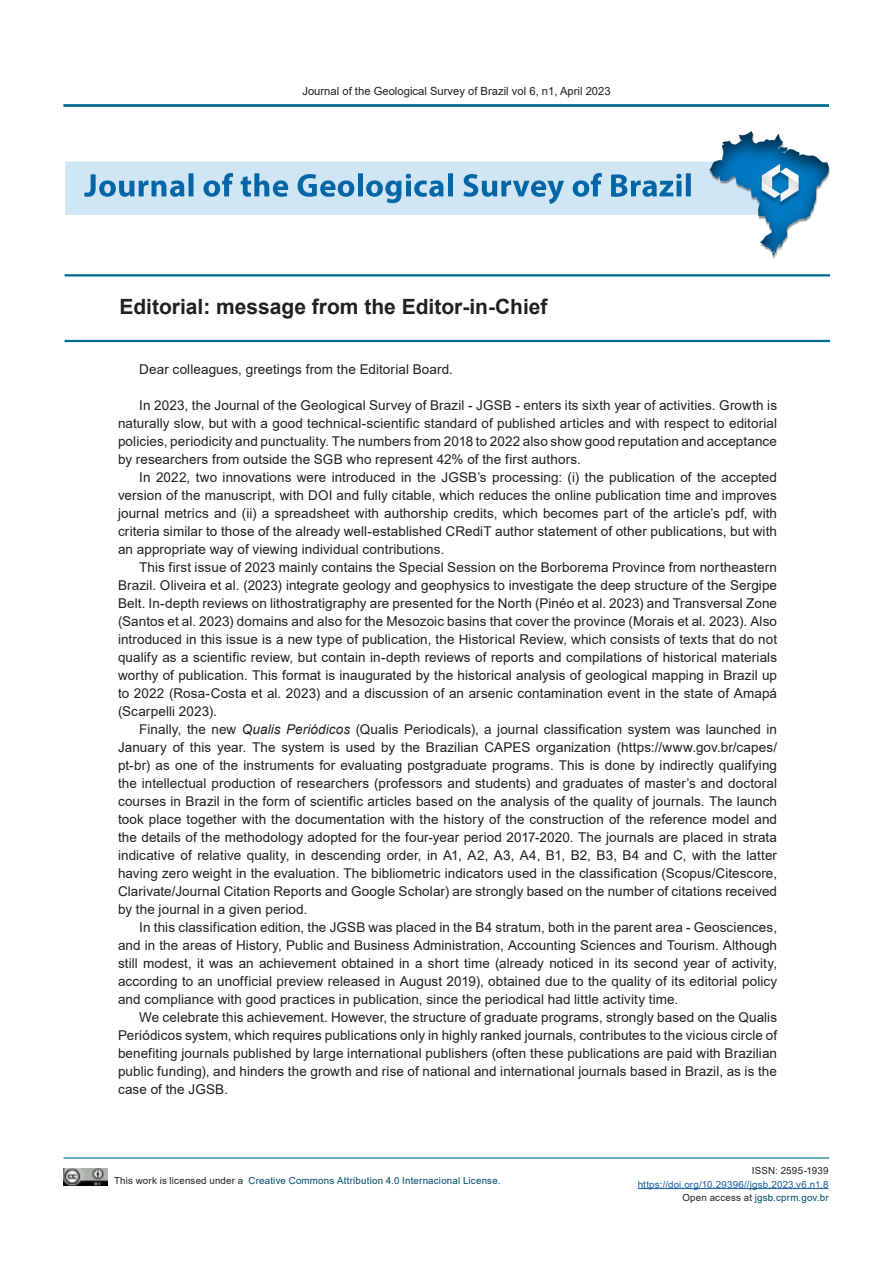
<style>
.page{position:relative;width:893px;height:1263px;background:#fff}
.page>*{position:absolute;margin:0;border:0;box-sizing:border-box;transform-origin:0 0}
.t1{font:700 21px "Arial";color:#231f20}
.t2{font:13.5px/18px "Arial";letter-spacing:.005em;color:#231f20;text-align:justify}
.t3{font:11.25px "Arial";color:#231f20}
.t4{font:9.75px "Arial";letter-spacing:.02em;color:#004a6a}
.t5{font:9.75px/13.4px "Arial";letter-spacing:.02em;color:#175d9e;text-align:right}
.t6{font:9.75px "Arial";letter-spacing:.025em;color:#231f20}
.s1{font-style:italic}
.s2{color:#231f20}
.s3{color:#004a6a}
</style>
<div class="page">
<hr style="left:64px;top:1157px;width:765px;height:1px;background:#006991">
<hr style="left:638px;top:1188px;width:191px;height:1px;background:#175d9e">
<img style="left:64px;top:1168px;width:43px;height:17px">
<hr style="left:65px;top:274px;width:765px;height:2px;background:#006991">
<hr style="left:65px;top:340px;width:765px;height:2px;background:#006991">
<img style="left:65px;top:131px;width:764px;height:128px">
<hr style="left:64px;top:104px;width:765px;height:3px;background:#006991">
<p class="t3" style="left:302px;top:83px;width:310px">Journal of the Geological Survey of Brazil vol 6, n1, April 2023</p>
<h1 class="t1" style="left:119px;top:291px;width:430px">Editorial: message from the Editor-in-Chief</h1>
<p class="t2" style="left:139px;top:360px;width:315px">Dear colleagues, greetings from the Editorial Board.</p>
<p class="t2" style="left:118px;top:396px;width:661px;text-indent:21px">In 2023, the Journal of the Geological Survey of Brazil - JGSB - enters its sixth year of activities. Growth is naturally slow, but with a good technical-scientific standard of published articles and with respect to editorial policies, periodicity and punctuality. The numbers from 2018 to 2022 also show good reputation and acceptance by researchers from outside the SGB who represent 42% of the first authors.</p>
<p class="t2" style="left:118px;top:468px;width:661px;text-indent:21px">In 2022, two innovations were introduced in the JGSB’s processing: (i) the publication of the accepted version of the manuscript, with DOI and fully citable, which reduces the online publication time and improves journal metrics and (ii) a spreadsheet with authorship credits, which becomes part of the article’s pdf, with criteria similar to those of the already well-established CRediT author statement of other publications, but with an appropriate way of viewing individual contributions.</p>
<p class="t2" style="left:118px;top:558px;width:661px;text-indent:21px">This first issue of 2023 mainly contains the Special Session on the Borborema Province from northeastern Brazil. Oliveira et al. (2023) integrate geology and geophysics to investigate the deep structure of the Sergipe Belt. In-depth reviews on lithostratigraphy are presented for the North (Pinéo et al. 2023) and Transversal Zone (Santos et al. 2023) domains and also for the Mesozoic basins that cover the province (Morais et al. 2023). Also introduced in this issue is a new type of publication, the Historical Review, which consists of texts that do not qualify as a scientific review, but contain in-depth reviews of reports and compilations of historical materials worthy of publication. This format is inaugurated by the historical analysis of geological mapping in Brazil up to 2022 (Rosa-Costa et al. 2023) and a discussion of an arsenic contamination event in the state of Amapá (Scarpelli 2023).</p>
<p class="t2" style="left:118px;top:720px;width:661px;text-indent:21px">Finally, the new <span class="s1">Qualis Periódicos</span> (Qualis Periodicals), a journal classification system was launched in January of this year. The system is used by the Brazilian CAPES organization (https://www.gov.br/capes/ pt-br) as one of the instruments for evaluating postgraduate programs. This is done by indirectly qualifying the intellectual production of researchers (professors and students) and graduates of master’s and doctoral courses in Brazil in the form of scientific articles based on the analysis of the quality of journals. The launch took place together with the documentation with the history of the construction of the reference model and the details of the methodology adopted for the four-year period 2017-2020. The journals are placed in strata indicative of relative quality, in descending order, in A1, A2, A3, A4, B1, B2, B3, B4 and C, with the latter having zero weight in the evaluation. The bibliometric indicators used in the classification (Scopus/Citescore, Clarivate/Journal Citation Reports and Google Scholar) are strongly based on the number of citations received by the journal in a given period.</p>
<p class="t2" style="left:118px;top:918px;width:661px;text-indent:21px">In this classification edition, the JGSB was placed in the B4 stratum, both in the parent area - Geosciences, and in the areas of History, Public and Business Administration, Accounting Sciences and Tourism. Although still modest, it was an achievement obtained in a short time (already noticed in its second year of activity, according to an unofficial preview released in August 2019), obtained due to the quality of its editorial policy and compliance with good practices in publication, since the periodical had little activity time.</p>
<p class="t2" style="left:118px;top:1008px;width:661px;text-indent:21px">We celebrate this achievement. However, the structure of graduate programs, strongly based on the Qualis Periódicos system, which requires publications only in highly ranked journals, contributes to the vicious circle of benefiting journals published by large international publishers (often these publications are paid with Brazilian public funding), and hinders the growth and rise of national and international journals based in Brazil, as is the case of the JGSB.</p>
<p class="t4" style="left:114px;top:1174px;width:388px"><span class="s2">This work is licensed under a</span> Creative Commons Attribution 4.0 Internacional License.</p>
<p class="t6" style="left:752px;top:1164px;width:78px">ISSN: 2595-1939</p>
<p class="t5" style="left:638px;top:1177px;width:192px">https://doi.org/10.29396//jgsb.2023.v6.n1.8<br><span class="s2">Open access at</span> <span class="s3">jgsb.cprm.gov.br</span></p>
</div>
